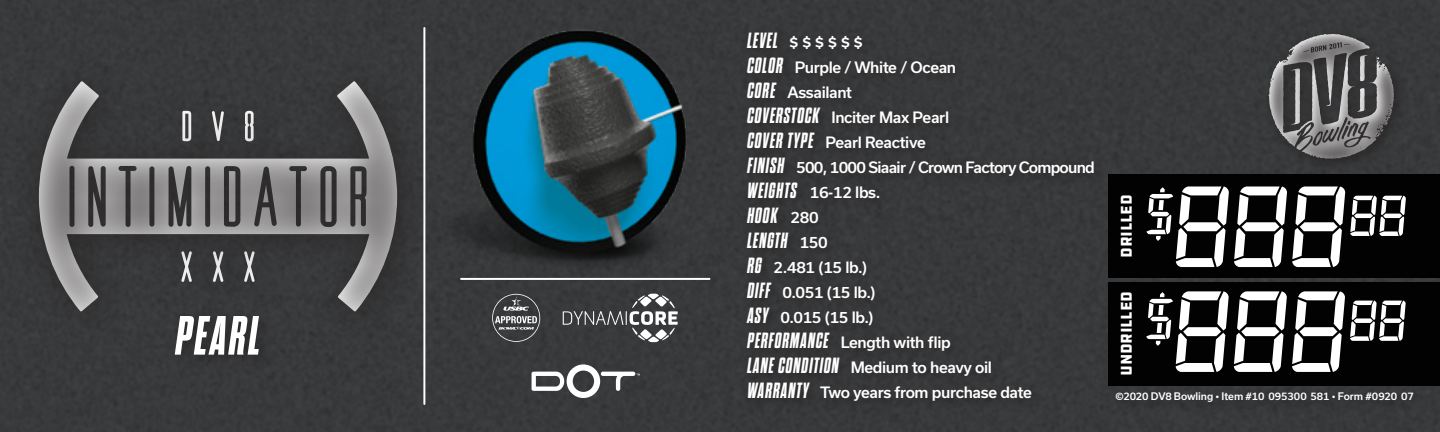
<style>
.page{position:relative;width:1440px;height:432px;background:#38393b}
.page>*{position:absolute;margin:0;border:0;box-sizing:border-box;transform-origin:0 0}
.t1{font:italic 700 expanded 55.2px "Dharma Gothic M";letter-spacing:.05em;color:#fff}
.t2{font:italic 700 expanded 22px/25px "Dharma Gothic M";letter-spacing:.05em;color:#fff}
.t3{font:16px "DDC Hardware";letter-spacing:-.025em;color:#fff}
.t4{font:500 15px/25px "Usual";letter-spacing:-.025em;color:#fff}
.t5{font:500 10px "Usual";letter-spacing:-.01em;color:#fff}
.s1{font-family:"Dharma Gothic M";font-weight:700;font-style:italic;font-stretch:expanded;font-size:22px}
.s2{font-family:"Usual";font-weight:500;font-style:normal;font-stretch:normal;font-size:15px}
</style>
<div class="page">
<div style="left:741px;top:25px;width:366px;height:388px;background:#373739"></div>
<div style="left:168px;top:308px;width:106px;height:62px;background:#343435"></div>
<hr style="left:423px;top:28px;width:2px;height:376px;background:#fff">
<img style="left:423px;top:0;width:320px;height:286px">
<svg style="left:532px;top:364px;width:108px;height:34px"></svg>
<svg style="left:563px;top:294px;width:115px;height:48px;background:#5c5d5e"></svg>
<svg style="left:492px;top:294px;width:48px;height:48px;background:#5b5c5d"></svg>
<div style="left:12px;top:58px;width:419px;height:284px;background:#231f20;opacity:.7"></div>
<div style="left:1262px;top:27px;width:146px;height:146px;background:#231f20;opacity:.7"></div>
<div style="left:1110px;top:386px;width:316px;height:29px;background:#363738"></div>
<div style="left:1108px;top:174px;width:332px;height:104px;background:#010201"></div>
<div style="left:1108px;top:282px;width:332px;height:104px;background:#010201"></div>
<svg style="left:1146px;top:186px;width:260px;height:81px"></svg>
<svg style="left:1146px;top:291px;width:260px;height:81px"></svg>
<p class="t1" style="left:176px;top:309px;width:86px">PEARL</p>
<p class="t4" style="left:747px;top:29px;width:210px"><span class="s1">LEVEL</span> $ $ $ $ $ $<br><span class="s1">COLOR</span> Purple / White / Ocean</p>
<p class="t4" style="left:747px;top:79px;width:349px"><span class="s1">CORE</span> Assailant<br><span class="s1">COVERSTOCK</span> Inciter Max Pearl<br><span class="s1">COVER TYPE</span> Pearl Reactive<br><span class="s1">FINISH</span> 500, 1000 Siaair / Crown Factory Compound<br><span class="s1">WEIGHTS</span> 16-12 lbs.</p>
<p class="t2" style="left:747px;top:203px;width:82px">HOOK <span class="s2">280<br></span>LENGTH <span class="s2">150</span></p>
<p class="t4" style="left:747px;top:254px;width:121px"><span class="s1">RG</span> 2.481 (15 lb.)</p>
<p class="t4" style="left:747px;top:279px;width:130px"><span class="s1">DIFF</span> 0.051 (15 lb.)</p>
<p class="t4" style="left:747px;top:304px;width:286px"><span class="s1">ASY</span> 0.015 (15 lb.)<br><span class="s1">PERFORMANCE</span> Length with fip<br><span class="s1">LANE CONDITION</span> Medium to heavy oil<br><span class="s1">WARRANTY</span> Two years from purchase date</p>
<p class="t3" style="left:1116px;top:258px;width:65px;rotate:-90deg">DRILLED</p>
<p class="t3" style="left:1116px;top:376px;width:86px;rotate:-90deg">UNDRILLED</p>
<p class="t5" style="left:1115px;top:390px;width:300px">©2020 DV8 Bowling • Item #10 095300 581 • Form #0920 07</p>
</div>
